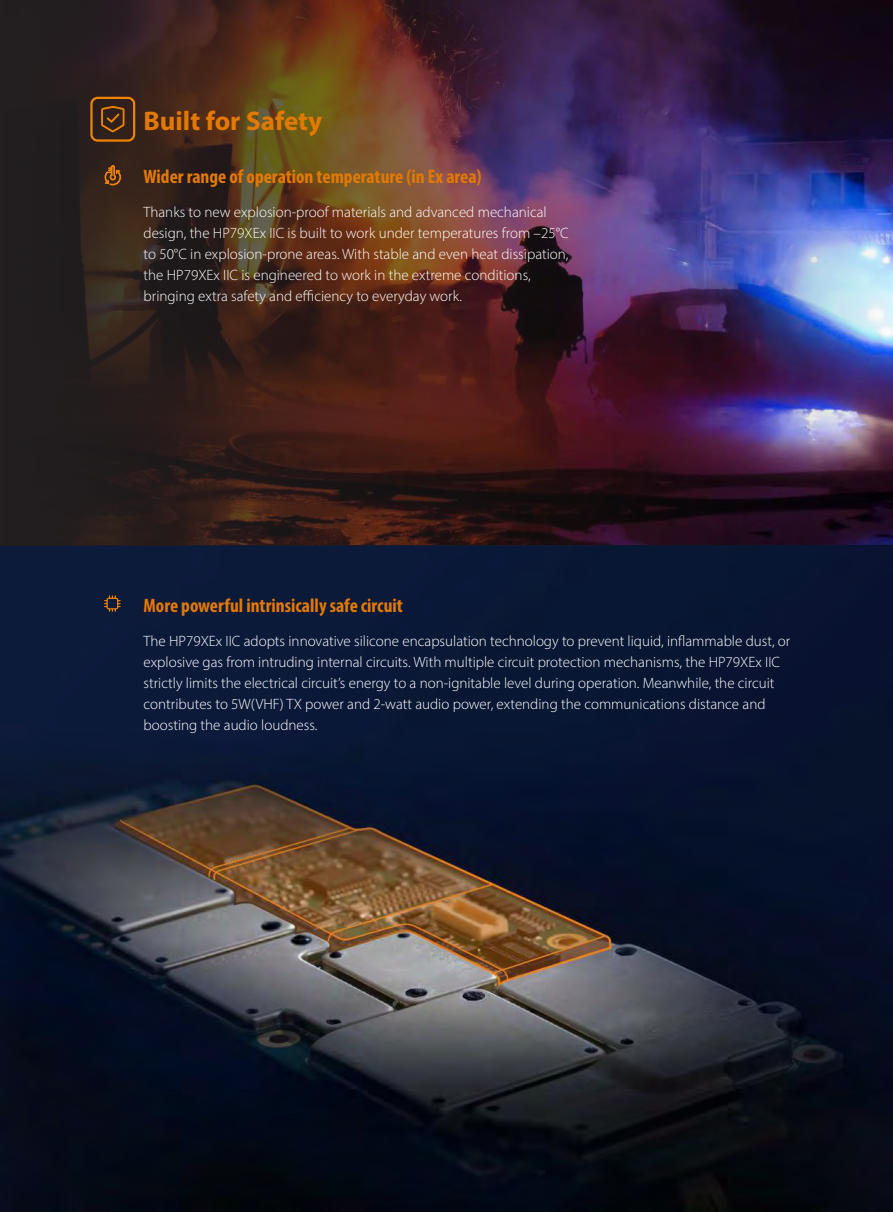
<style>
.page{position:relative;width:893px;height:1212px;background:#fff}
.page>*{position:absolute;margin:0;border:0;box-sizing:border-box;transform-origin:0 0}
.t1{font:700 27px "Myriad Pro";color:#e37903}
.t2{font:700 27px "Myriad Pro";color:#ef8200}
.t3{font:700 condensed 19.5px "Myriad Pro";color:#e37903}
.t4{font:300 15px/21px "Myriad Pro";color:#fff}
.s1{color:#ef8200}
</style>
<div class="page">
<img style="left:0;top:0;width:893px;height:1212px">
<img style="left:0;top:0;width:892px;height:545px">
<div style="left:90px;top:97px;width:45px;height:45px;border:2px solid #ef8200;border-radius:6px"></div>
<svg style="left:101px;top:106px;width:24px;height:27px"></svg>
<svg style="left:104px;top:165px;width:17px;height:20px"></svg>
<svg style="left:104px;top:595px;width:17px;height:17px"></svg>
<p class="t1" style="left:144px;top:103px;width:181px">Built for Safet<span class="s1">y</span></p>
<p class="t2" style="left:159px;top:104px;width:43px">orn</p>
<p class="t3" style="left:144px;top:164px;width:340px">Wider range of operation temperature (in Ex area)</p>
<p class="t4" style="left:144px;top:201px;width:405px">Thanks to new explosion-proof materials and advanced mechanical</p>
<p class="t4" style="left:144px;top:222px;width:427px">design, the HP79XEx IIC is built to work under temperatures from –25°C</p>
<p class="t4" style="left:144px;top:243px;width:426px">to 50°C in explosion-prone areas. With stable and even heat dissipation,</p>
<p class="t4" style="left:144px;top:264px;width:389px">the HP79XEx IIC is engineered to work in the extreme conditions,</p>
<p class="t4" style="left:144px;top:285px;width:320px">bringing extra safety and efficiency to everyday work.</p>
<p class="t3" style="left:144px;top:593px;width:261px">More powerful intrinsically safe circuit</p>
<p class="t4" style="left:144px;top:630px;width:648px">The HP79XEx IIC adopts innovative silicone encapsulation technology to prevent liquid, inflammable dust, or explosive gas from intruding internal circuits. With multiple circuit protection mechanisms, the HP79XEx IIC strictly limits the electrical circuit’s energy to a non-ignitable level during operation. Meanwhile, the circuit contributes to 5W(VHF) TX power and 2-watt audio power, extending the communications distance and boosting the audio loudness.</p>
</div>
